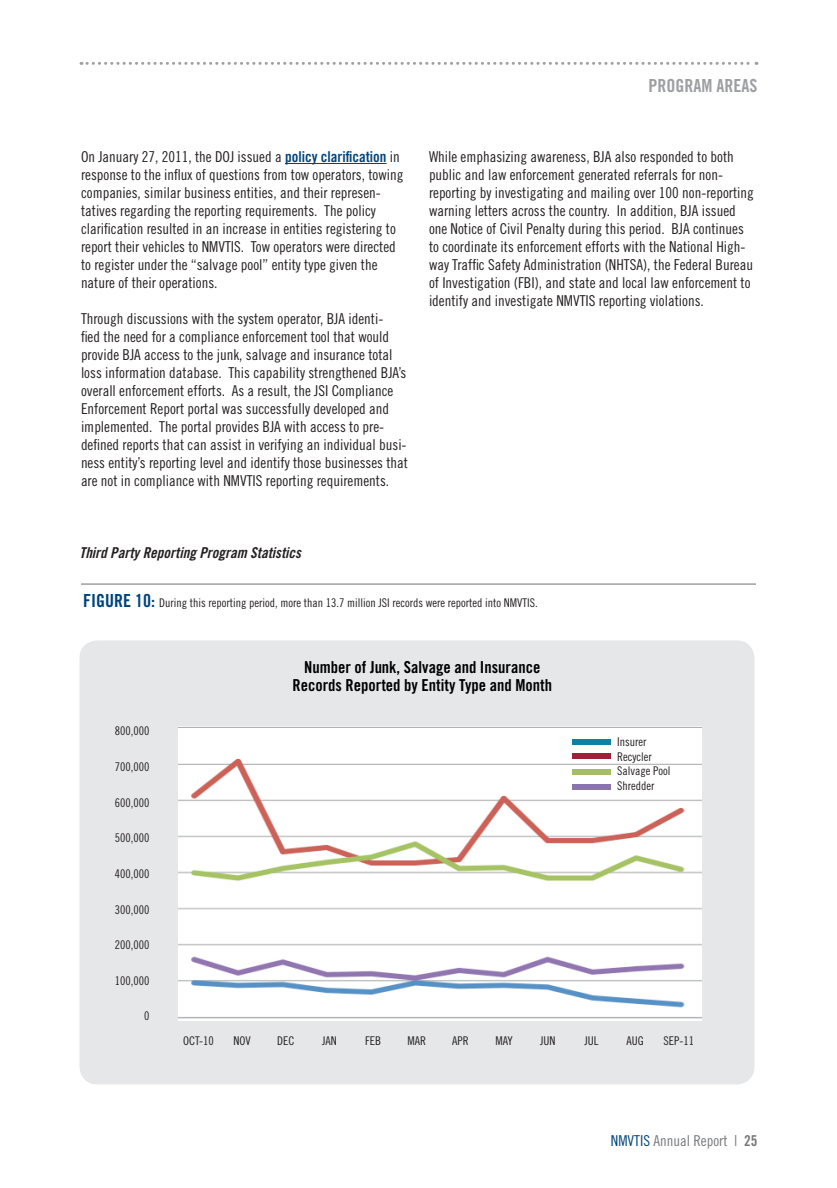
<style>
.page{position:relative;width:837px;height:1188px;background:#fff}
.page>*{position:absolute;margin:0;border:0;box-sizing:border-box;transform-origin:0 0}
.Section_Header{font:18px "Trade Gothic Bold Cond Twenty";color:#9d9fa2}
.Figure_Header_Bold_1{font:16.5px/18px "Trade Gothic Bold Cond Twenty";color:#000;text-align:center}
.Body{font:15px/18px "Trade Gothic Cond Eighteen";color:#231f20}
.Sub_2{font:15px "Trade Gothic Bold Cond Twenty Obl";color:#231f20}
.t1{font:15px "Trade Gothic Cond Eighteen";color:#76787b}
.Figure_Reg_8pt{font:12px "Trade Gothic Cond Eighteen";color:#231f20}
.Exhibit_Header{font:12px "Trade Gothic Cond Eighteen";color:#231f20}
.s1{font-family:"Trade Gothic Bold Cond Twenty";color:#00447b}
.s2{font-family:"Trade Gothic Bold Cond Twenty";font-size:18px;color:#00447b}
.s3{color:#00447b}
.s4{font-family:"Trade Gothic Bold Cond Twenty"}
</style>
<div class="page">
<svg style="left:81px;top:62px;width:676px;height:3px"></svg>
<hr style="left:285px;top:163px;width:102px;height:1px;background:#00447b">
<hr style="left:81px;top:583px;width:675px;height:2px;background:#9d9fa2">
<div style="left:80px;top:640px;width:674px;height:444px;background:#e6e7e9;border-radius:18px"></div>
<img style="left:178px;top:726px;width:524px;height:294px">
<div style="left:572px;top:754px;width:39px;height:5px;background:#9e2137"></div>
<div style="left:573px;top:769px;width:38px;height:5px;background:#a4be68"></div>
<div style="left:572px;top:740px;width:39px;height:5px;background:#0d81a3"></div>
<div style="left:573px;top:785px;width:38px;height:5px;background:#8b74ab"></div>
<p class="Section_Header" style="left:649px;top:75px;width:110px">PROGRAM AREAS</p>
<p class="Body" style="left:81px;top:147px;width:324px">On January 27, 2011, the DOJ issued a <span class="s1">policy clarification</span> in response to the influx of questions from tow operators, towing companies, similar business entities, and their represen&shy;tatives regarding the reporting requirements. The policy clarification resulted in an increase in entities registering to report their vehicles to NMVTIS. Tow operators were directed to register under the “salvage pool” entity type given the nature of their operations.</p>
<p class="Body" style="left:81px;top:309px;width:329px">Through discussions with the system operator, BJA identi-<br>fied the need for a compliance enforcement tool that would provide BJA access to the junk, salvage and insurance total loss information database. This capability strengthened BJA’s overall enforcement efforts. As a result, the JSI Compliance Enforcement Report portal was successfully developed and implemented. The portal provides BJA with access to pre&shy;defined reports that can assist in verifying an individual busi&shy;ness entity’s reporting level and identify those businesses that are not in compliance with NMVTIS reporting requirements.</p>
<p class="Body" style="left:429px;top:147px;width:326px">While emphasizing awareness, BJA also responded to both public and law enforcement generated referrals for non&shy;reporting by investigating and mailing over 100 non-reporting warning letters across the country. In addition, BJA issued one Notice of Civil Penalty during this period. BJA continues to coordinate its enforcement efforts with the National High&shy;way Traffic Safety Administration (NHTSA), the Federal Bureau of Investigation (FBI), and state and local law enforcement to identify and investigate NMVTIS reporting violations.</p>
<p class="Sub_2" style="left:80px;top:544px;width:223px">Third Party Reporting Program Statistics</p>
<p class="Exhibit_Header" style="left:83px;top:595px;width:456px"><span class="s2">FIGURE 10:</span> During this reporting period, more than 13.7 million JSI records were reported into NMVTIS.</p>
<p class="Figure_Reg_8pt" style="left:115px;top:724px;width:36px">800,000</p>
<p class="Figure_Reg_8pt" style="left:115px;top:760px;width:36px">700,000</p>
<p class="Figure_Reg_8pt" style="left:115px;top:795px;width:36px">600,000</p>
<p class="Figure_Reg_8pt" style="left:115px;top:831px;width:36px">500,000</p>
<p class="Figure_Reg_8pt" style="left:115px;top:867px;width:36px">400,000</p>
<p class="Figure_Reg_8pt" style="left:115px;top:902px;width:36px">300,000</p>
<p class="Figure_Reg_8pt" style="left:115px;top:938px;width:36px">200,000</p>
<p class="Figure_Reg_8pt" style="left:115px;top:973px;width:36px">100,000</p>
<p class="Figure_Reg_8pt" style="left:144px;top:1009px;width:7px">0</p>
<p class="Figure_Header_Bold_1" style="left:292px;top:658px;width:261px">Number of Junk, Salvage and Insurance<br>Records Reported by Entity Type and Month</p>
<p class="Figure_Reg_8pt" style="left:617px;top:735px;width:31px">Insurer</p>
<p class="Figure_Reg_8pt" style="left:617px;top:749px;width:36px">Recycler</p>
<p class="Figure_Reg_8pt" style="left:617px;top:764px;width:55px">Salvage Pool</p>
<p class="Figure_Reg_8pt" style="left:617px;top:778px;width:39px">Shredder</p>
<p class="Figure_Reg_8pt" style="left:183px;top:1034px;width:32px">OCT-10</p>
<p class="Figure_Reg_8pt" style="left:234px;top:1034px;width:19px">NOV</p>
<p class="Figure_Reg_8pt" style="left:277px;top:1034px;width:19px">DEC</p>
<p class="Figure_Reg_8pt" style="left:322px;top:1034px;width:16px">JAN</p>
<p class="Figure_Reg_8pt" style="left:365px;top:1034px;width:17px">FEB</p>
<p class="Figure_Reg_8pt" style="left:408px;top:1034px;width:20px">MAR</p>
<p class="Figure_Reg_8pt" style="left:452px;top:1034px;width:18px">APR</p>
<p class="Figure_Reg_8pt" style="left:495px;top:1034px;width:19px">MAY</p>
<p class="Figure_Reg_8pt" style="left:540px;top:1034px;width:17px">JUN</p>
<p class="Figure_Reg_8pt" style="left:584px;top:1034px;width:16px">JUL</p>
<p class="Figure_Reg_8pt" style="left:626px;top:1034px;width:19px">AUG</p>
<p class="Figure_Reg_8pt" style="left:663px;top:1034px;width:32px">SEP-11</p>
<p class="t1" style="left:611px;top:1132px;width:148px"><span class="s3">NMVTIS</span> Annual Report | <span class="s4">25</span></p>
</div>
